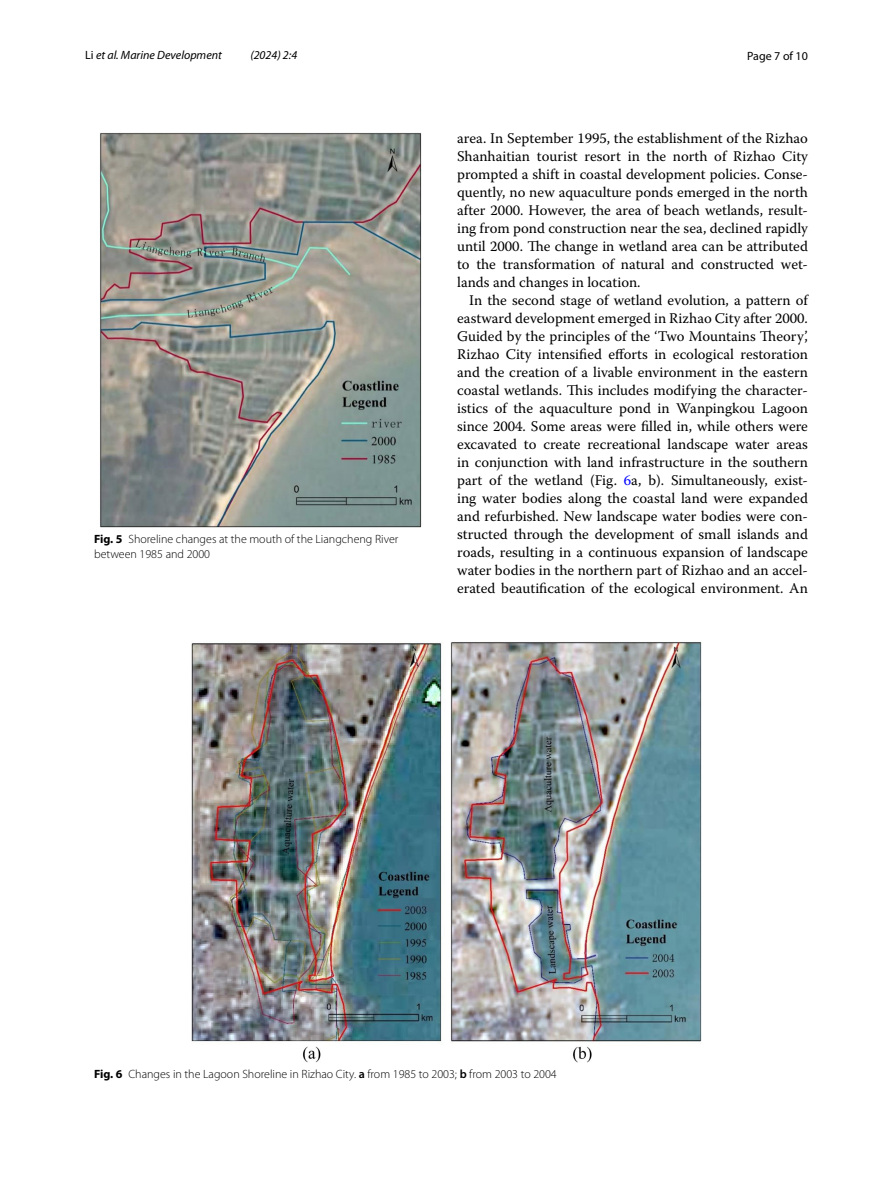
<style>
.page{position:relative;width:893px;height:1187px;background:#fff}
.page>*{position:absolute;margin:0;border:0;box-sizing:border-box;transform-origin:0 0}
.t1{font:14.7px/18px "Warnock Pro";color:#000;text-align:justify}
.t2{font:300 12px/15px "Myriad Pro";color:#000}
.t3{font:italic 12px "Myriad Pro";color:#000}
.t4{font:12px "Myriad Pro";color:#000}
.s1{font-style:normal}
.s2{font-weight:700}
.s3{color:#00f}
.s4{font-weight:600}
</style>
<div class="page">
<img style="left:100px;top:133px;width:321px;height:395px">
<img style="left:191px;top:642px;width:511px;height:420px">
<p class="t3" style="left:85px;top:48px;width:138px"><span class="s1">Li</span> et al. Marine Development</p>
<p class="t3" style="left:250px;top:48px;width:48px">(2024) 2:4</p>
<p class="t4" style="left:747px;top:48px;width:62px">Page 7 of 10</p>
<p class="t2" style="left:94px;top:531px;width:306px"><span class="s2">Fig. 5</span> Shoreline changes at the mouth of the Liangcheng River between 1985 and 2000</p>
<p class="t1" style="left:457px;top:128px;width:352px">area. In September 1995, the establishment of the Rizhao Shanhaitian tourist resort in the north of Rizhao City prompted a shift in coastal development policies. Conse&shy;quently, no new aquaculture ponds emerged in the north after 2000. However, the area of beach wetlands, result&shy;ing from pond construction near the sea, declined rapidly until 2000. The change in wetland area can be attributed to the transformation of natural and constructed wet&shy;lands and changes in location.</p>
<p class="t1" style="left:457px;top:290px;width:352px;text-indent:12px">In the second stage of wetland evolution, a pattern of eastward development emerged in Rizhao City after 2000.<br>Guided by the principles of the ‘Two Mountains Theory’, Rizhao City intensified efforts in ecological restoration and the creation of a livable environment in the eastern coastal wetlands. This includes modifying the character&shy;istics of the aquaculture pond in Wanpingkou Lagoon since 2004. Some areas were filled in, while others were excavated to create recreational landscape water areas in conjunction with land infrastructure in the southern part of the wetland (Fig. <span class="s3">6</span>a, b). Simultaneously, exist&shy;ing water bodies along the coastal land were expanded and refurbished. New landscape water bodies were con&shy;structed through the development of small islands and roads, resulting in a continuous expansion of landscape water bodies in the northern part of Rizhao and an accel&shy;erated beautification of the ecological environment. An</p>
<p class="t2" style="left:94px;top:1066px;width:464px"><span class="s2">Fig. 6</span> Changes in the Lagoon Shoreline in Rizhao City. <span class="s4">a</span> from 1985 to 2003; <span class="s4">b</span> from 2003 to 2004</p>
</div>
